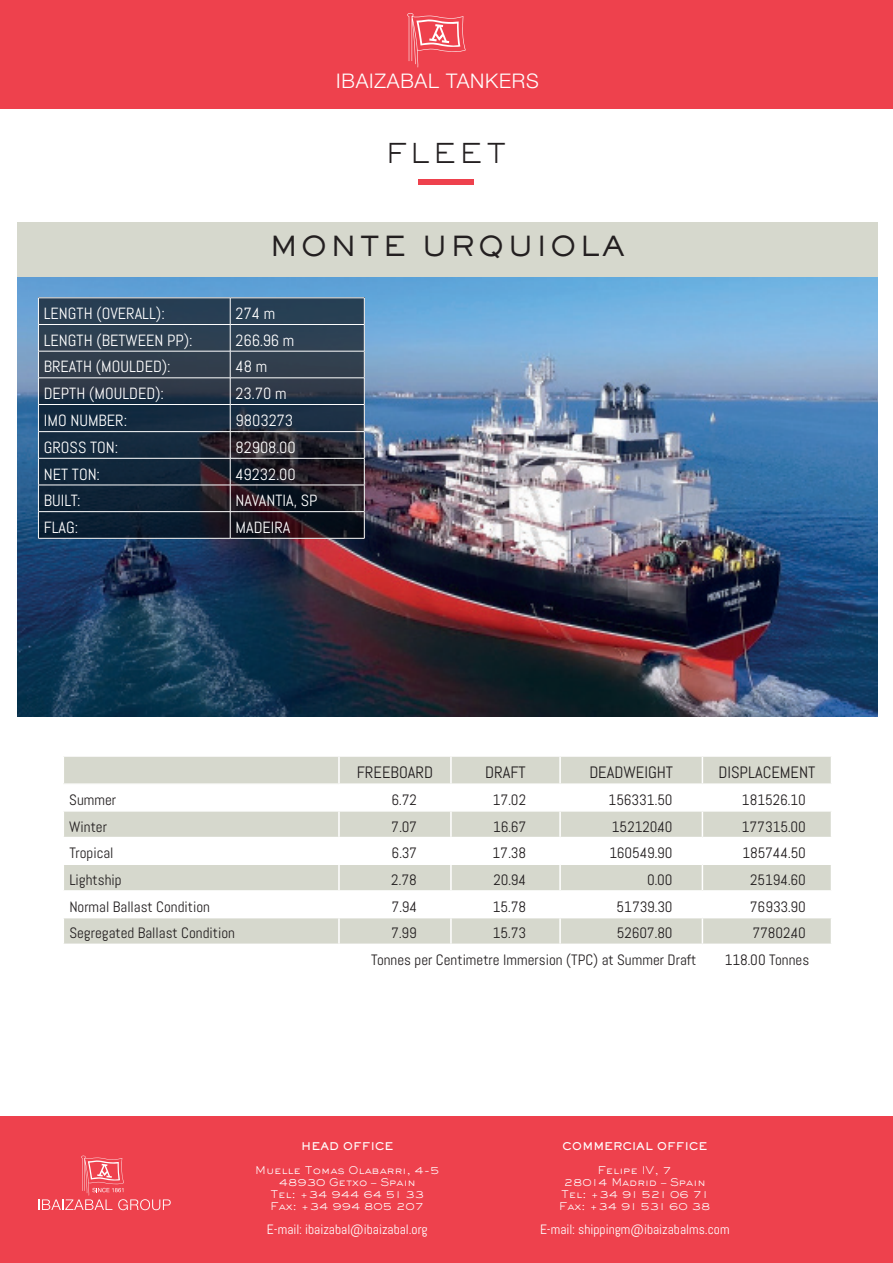
<style>
.page{position:relative;width:893px;height:1263px;background:#fff}
.page>*{position:absolute;margin:0;border:0;box-sizing:border-box;transform-origin:0 0}
.t1{font:500 27.15px "Sackers Gothic Std";letter-spacing:.1em;color:#231f20}
.t2{font:300 27px "Sackers Gothic Std";letter-spacing:.125em;color:#231f20}
.t3{font:300 20.1px "Helvetica Neue";letter-spacing:.04em;color:#fff}
.t4{font:16.5px "Abel";color:#231f20}
.t5{font:16.2px "Abel";color:#fff}
.t6{font:15px "Abel";color:#231f20}
.t7{font:13.5px "Abel";color:#fff}
.t8{font:300 10.5px/12px "Sackers Gothic Std";color:#fff;text-align:center}
.t9{font:800 10.5px "Sackers Gothic Std";color:#fff}
</style>
<div class="page">
<img style="left:17px;top:277px;width:860px;height:439px">
<svg style="left:39px;top:299px;width:325px;height:239px;background:#222f40"></svg>
<div style="left:0;top:1116px;width:893px;height:147px;background:#ee414d"></div>
<div style="left:419px;top:179px;width:55px;height:6px;background:#ee414d"></div>
<div style="left:17px;top:222px;width:860px;height:55px;background:#d6d8cd"></div>
<hr style="left:38px;top:298px;width:192px;height:1px;background:#fff">
<hr style="left:230px;top:298px;width:134px;height:1px;background:#fff">
<hr style="left:38px;top:324px;width:192px;height:1px;background:#fff">
<hr style="left:230px;top:324px;width:134px;height:1px;background:#fff">
<hr style="left:38px;top:351px;width:192px;height:1px;background:#fff">
<hr style="left:230px;top:351px;width:134px;height:1px;background:#fff">
<hr style="left:38px;top:378px;width:192px;height:1px;background:#fff">
<hr style="left:230px;top:378px;width:134px;height:1px;background:#fff">
<hr style="left:38px;top:404px;width:192px;height:1px;background:#fff">
<hr style="left:230px;top:404px;width:134px;height:1px;background:#fff">
<hr style="left:38px;top:431px;width:192px;height:1px;background:#fff">
<hr style="left:230px;top:431px;width:134px;height:1px;background:#fff">
<hr style="left:38px;top:458px;width:192px;height:1px;background:#fff">
<hr style="left:230px;top:458px;width:134px;height:1px;background:#fff">
<hr style="left:38px;top:485px;width:192px;height:1px;background:#fff">
<hr style="left:230px;top:485px;width:134px;height:1px;background:#fff">
<hr style="left:38px;top:511px;width:192px;height:1px;background:#fff">
<svg style="left:38px;top:299px;width:1px;height:239px"></svg>
<hr style="left:230px;top:511px;width:134px;height:1px;background:#fff">
<svg style="left:230px;top:298px;width:1px;height:240px"></svg>
<svg style="left:364px;top:298px;width:1px;height:240px"></svg>
<hr style="left:38px;top:538px;width:192px;height:1px;background:#fff">
<hr style="left:230px;top:538px;width:134px;height:1px;background:#fff">
<svg style="left:64px;top:757px;width:767px;height:186px;fill:#d6d8cd"></svg>
<hr style="left:338px;top:757px;width:2px;height:26px;background:#fff">
<hr style="left:450px;top:757px;width:2px;height:26px;background:#fff">
<hr style="left:559px;top:757px;width:2px;height:26px;background:#fff">
<hr style="left:63px;top:783px;width:276px;height:2px;background:#fff">
<hr style="left:339px;top:783px;width:112px;height:2px;background:#fff">
<hr style="left:338px;top:785px;width:2px;height:25px;background:#fff">
<hr style="left:451px;top:783px;width:109px;height:2px;background:#fff">
<hr style="left:450px;top:785px;width:2px;height:25px;background:#fff">
<hr style="left:560px;top:783px;width:142px;height:2px;background:#fff">
<hr style="left:559px;top:785px;width:2px;height:25px;background:#fff">
<hr style="left:702px;top:783px;width:130px;height:2px;background:#fff">
<hr style="left:63px;top:810px;width:276px;height:2px;background:#fff">
<hr style="left:339px;top:810px;width:112px;height:2px;background:#fff">
<hr style="left:338px;top:812px;width:2px;height:25px;background:#fff">
<hr style="left:451px;top:810px;width:109px;height:2px;background:#fff">
<hr style="left:450px;top:812px;width:2px;height:25px;background:#fff">
<hr style="left:560px;top:810px;width:142px;height:2px;background:#fff">
<hr style="left:559px;top:812px;width:2px;height:25px;background:#fff">
<hr style="left:702px;top:810px;width:130px;height:2px;background:#fff">
<hr style="left:63px;top:837px;width:276px;height:1px;background:#fff">
<hr style="left:339px;top:837px;width:112px;height:1px;background:#fff">
<hr style="left:338px;top:838px;width:2px;height:25px;background:#fff">
<hr style="left:451px;top:837px;width:109px;height:1px;background:#fff">
<hr style="left:450px;top:838px;width:2px;height:25px;background:#fff">
<hr style="left:560px;top:837px;width:142px;height:1px;background:#fff">
<hr style="left:559px;top:838px;width:2px;height:25px;background:#fff">
<hr style="left:702px;top:837px;width:130px;height:1px;background:#fff">
<hr style="left:63px;top:863px;width:276px;height:2px;background:#fff">
<hr style="left:339px;top:863px;width:112px;height:2px;background:#fff">
<hr style="left:338px;top:865px;width:2px;height:25px;background:#fff">
<hr style="left:451px;top:863px;width:109px;height:2px;background:#fff">
<hr style="left:450px;top:865px;width:2px;height:25px;background:#fff">
<hr style="left:560px;top:863px;width:142px;height:2px;background:#fff">
<hr style="left:559px;top:865px;width:2px;height:25px;background:#fff">
<hr style="left:702px;top:863px;width:130px;height:2px;background:#fff">
<hr style="left:63px;top:890px;width:276px;height:2px;background:#fff">
<hr style="left:339px;top:890px;width:112px;height:2px;background:#fff">
<hr style="left:338px;top:892px;width:2px;height:25px;background:#fff">
<hr style="left:451px;top:890px;width:109px;height:2px;background:#fff">
<hr style="left:450px;top:892px;width:2px;height:25px;background:#fff">
<hr style="left:560px;top:890px;width:142px;height:2px;background:#fff">
<hr style="left:559px;top:892px;width:2px;height:25px;background:#fff">
<hr style="left:702px;top:890px;width:130px;height:2px;background:#fff">
<hr style="left:63px;top:917px;width:276px;height:1px;background:#fff">
<hr style="left:339px;top:917px;width:112px;height:1px;background:#fff">
<hr style="left:338px;top:918px;width:2px;height:25px;background:#fff">
<hr style="left:451px;top:917px;width:109px;height:1px;background:#fff">
<hr style="left:450px;top:918px;width:2px;height:25px;background:#fff">
<hr style="left:560px;top:917px;width:142px;height:1px;background:#fff">
<hr style="left:559px;top:918px;width:2px;height:25px;background:#fff">
<hr style="left:702px;top:917px;width:130px;height:1px;background:#fff">
<svg style="left:702px;top:757px;width:1px;height:187px"></svg>
<svg style="left:38px;top:1156px;width:133px;height:54px"></svg>
<div style="left:0;top:0;width:893px;height:108px;background:#ee414d"></div>
<svg style="left:407px;top:13px;width:59px;height:54px"></svg>
<h3 class="t3" style="left:336px;top:68px;width:204px">IBAIZABAL TANKERS</h3>
<h2 class="t2" style="left:386px;top:135px;width:122px">FLEET</h2>
<h1 class="t1" style="left:270px;top:228px;width:357px">MONTE URQUIOLA</h1>
<p class="t5" style="left:44px;top:303px;width:122px">LENGTH (OVERALL):</p>
<p class="t5" style="left:236px;top:303px;width:41px">274 m</p>
<p class="t5" style="left:44px;top:330px;width:150px">LENGTH (BETWEEN PP):</p>
<p class="t5" style="left:236px;top:330px;width:60px">266.96 m</p>
<p class="t5" style="left:44px;top:357px;width:128px">BREATH (MOULDED):</p>
<p class="t5" style="left:236px;top:357px;width:33px">48 m</p>
<p class="t5" style="left:44px;top:383px;width:122px">DEPTH (MOULDED):</p>
<p class="t5" style="left:236px;top:383px;width:52px">23.70 m</p>
<p class="t5" style="left:44px;top:410px;width:85px">IMO NUMBER:</p>
<p class="t5" style="left:236px;top:410px;width:59px">9803273</p>
<p class="t5" style="left:44px;top:437px;width:76px">GROSS TON:</p>
<p class="t5" style="left:236px;top:437px;width:62px">82908.00</p>
<p class="t5" style="left:44px;top:464px;width:58px">NET TON:</p>
<p class="t5" style="left:236px;top:464px;width:62px">49232.00</p>
<p class="t5" style="left:44px;top:490px;width:38px">BUILT:</p>
<p class="t5" style="left:236px;top:490px;width:84px">NAVANTIA, SP</p>
<p class="t5" style="left:44px;top:517px;width:36px">FLAG:</p>
<p class="t5" style="left:236px;top:517px;width:56px">MADEIRA</p>
<p class="t4" style="left:357px;top:762px;width:78px">FREEBOARD</p>
<p class="t4" style="left:485px;top:762px;width:42px">DRAFT</p>
<p class="t4" style="left:589px;top:762px;width:85px">DEADWEIGHT</p>
<p class="t4" style="left:718px;top:762px;width:99px">DISPLACEMENT</p>
<p class="t6" style="left:69px;top:790px;width:48px">Summer</p>
<p class="t6" style="left:391px;top:790px;width:27px">6.72</p>
<p class="t6" style="left:493px;top:790px;width:35px">17.02</p>
<p class="t6" style="left:609px;top:790px;width:65px">156331.50</p>
<p class="t6" style="left:742px;top:790px;width:66px">181526.10</p>
<p class="t6" style="left:69px;top:817px;width:39px">Winter</p>
<p class="t6" style="left:391px;top:817px;width:27px">7.07</p>
<p class="t6" style="left:493px;top:817px;width:34px">16.67</p>
<p class="t6" style="left:612px;top:817px;width:62px">152120.40</p>
<p class="t6" style="left:742px;top:817px;width:66px">177315.00</p>
<p class="t6" style="left:69px;top:843px;width:46px">Tropical</p>
<p class="t6" style="left:392px;top:843px;width:27px">6.37</p>
<p class="t6" style="left:493px;top:843px;width:35px">17.38</p>
<p class="t6" style="left:609px;top:843px;width:65px">160549.90</p>
<p class="t6" style="left:742px;top:843px;width:65px">185744.50</p>
<p class="t6" style="left:69px;top:870px;width:54px">Lightship</p>
<p class="t6" style="left:391px;top:870px;width:27px">2.78</p>
<p class="t6" style="left:493px;top:870px;width:34px">20.94</p>
<p class="t6" style="left:647px;top:870px;width:27px">0.00</p>
<p class="t6" style="left:750px;top:870px;width:57px">25194.60</p>
<p class="t6" style="left:69px;top:897px;width:142px">Normal Ballast Condition</p>
<p class="t6" style="left:391px;top:897px;width:27px">7.94</p>
<p class="t6" style="left:493px;top:897px;width:35px">15.78</p>
<p class="t6" style="left:616px;top:897px;width:58px">51739.30</p>
<p class="t6" style="left:750px;top:897px;width:58px">76933.90</p>
<p class="t6" style="left:69px;top:924px;width:167px">Segregated Ballast Condition</p>
<p class="t6" style="left:391px;top:924px;width:27px">7.99</p>
<p class="t6" style="left:493px;top:924px;width:35px">15.73</p>
<p class="t6" style="left:617px;top:924px;width:57px">52607.80</p>
<p class="t6" style="left:752px;top:924px;width:55px">77802.40</p>
<p class="t6" style="left:371px;top:950px;width:327px">Tonnes per Centimetre Immersion (TPC) at Summer Draft</p>
<p class="t6" style="left:725px;top:950px;width:86px">118.00 Tonnes</p>
<p class="t9" style="left:301px;top:1139px;width:94px">HEAD OFFICE</p>
<p class="t8" style="left:255px;top:1164px;width:186px">Muelle Tomas Olabarri, 4-5<br>48930 Getxo – Spain<br>Tel: +34 944 64 51 33<br>Fax: +34 994 805 207</p>
<p class="t7" style="left:267px;top:1220px;width:162px">E-mail: ibaizabal@ibaizabal.org</p>
<p class="t9" style="left:562px;top:1139px;width:147px">COMMERCIAL OFFICE</p>
<p class="t8" style="left:559px;top:1164px;width:153px">Felipe IV, 7<br>28014 Madrid – Spain<br>Tel: +34 91 521 06 71<br>Fax: +34 91 531 60 38</p>
<p class="t7" style="left:540px;top:1220px;width:191px">E-mail: shippingm@ibaizabalms.com</p>
</div>
